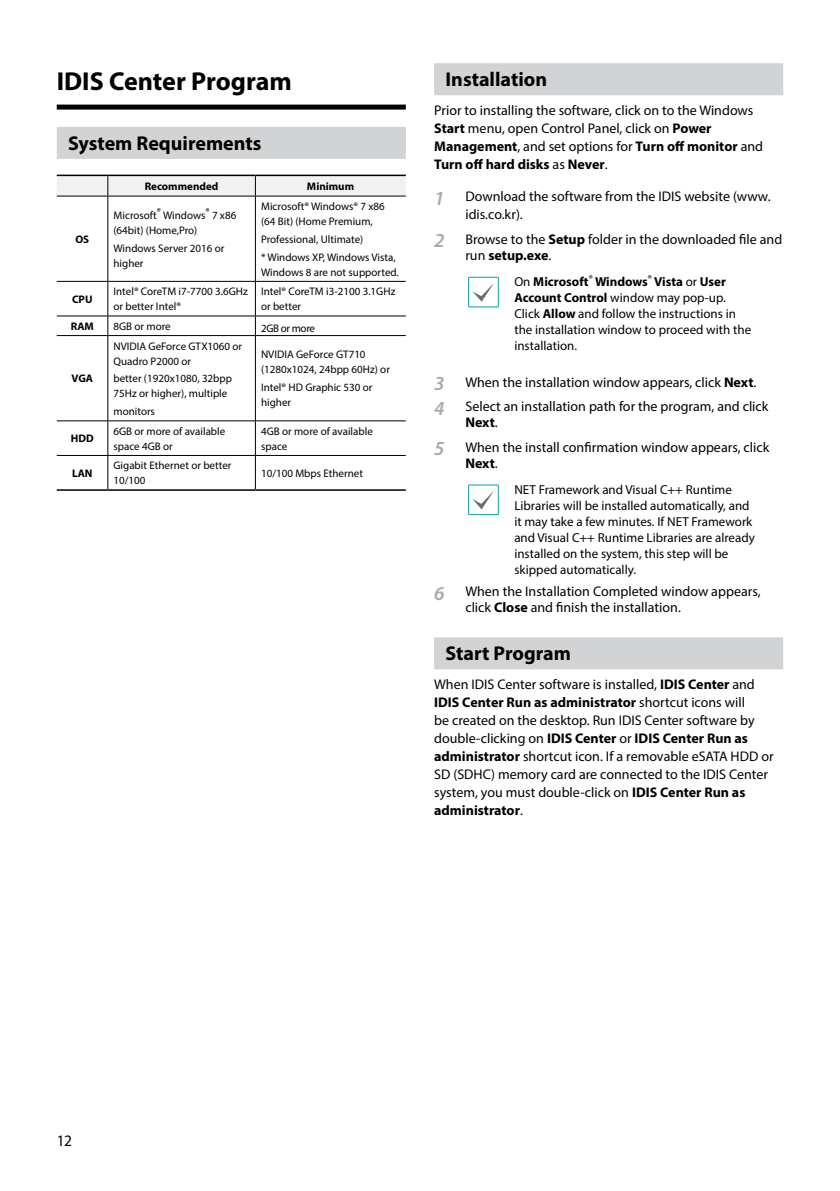
<style>
.page{position:relative;width:840px;height:1191px;background:#fff}
.page>*{position:absolute;margin:0;border:0;box-sizing:border-box;transform-origin:0 0}
.t1{font:700 26px "Myriad Pro";color:#000}
.t2{font:700 20px "Myriad Pro";color:#000}
.t3{font:16px "Myriad Pro";color:#000;scale:.96 1}
.t4{font:14px/18px "Myriad Pro";color:#000}
.t5{font:700 14px "Myriad Pro";color:#000}
.t6{font:13px/16px "Myriad Pro";color:#000}
.t7{font:11px/15px "Myriad Pro";color:#000}
.t8{font:700 11px "Myriad Pro";color:#000}
.t9{font:11px "Myriad Pro";letter-spacing:-.03em;color:#000}
.s1{font-weight:700}
.s2{font-weight:600;font-style:italic;font-size:20px;color:#a7a9ac}
.s3{font-weight:400}
</style>
<div class="page">
<div style="left:57px;top:105px;width:348px;height:5px;background:#000"></div>
<div style="left:57px;top:127px;width:348px;height:32px;background:#d1d3d4"></div>
<svg style="left:57px;top:176px;width:348px;height:20px"></svg>
<hr style="left:57px;top:196px;width:51px;height:1px;background:#000">
<hr style="left:108px;top:196px;width:147px;height:1px;background:#000">
<hr style="left:107px;top:196px;width:1px;height:85px;background:#000">
<hr style="left:255px;top:196px;width:150px;height:1px;background:#000">
<hr style="left:255px;top:196px;width:1px;height:85px;background:#000">
<hr style="left:57px;top:281px;width:51px;height:1px;background:#000">
<hr style="left:108px;top:281px;width:147px;height:1px;background:#000">
<hr style="left:107px;top:282px;width:1px;height:34px;background:#000">
<hr style="left:255px;top:281px;width:150px;height:1px;background:#000">
<hr style="left:255px;top:282px;width:1px;height:34px;background:#000">
<hr style="left:57px;top:316px;width:51px;height:1px;background:#000">
<hr style="left:108px;top:316px;width:147px;height:1px;background:#000">
<svg style="left:107px;top:316px;width:1px;height:19px"></svg>
<hr style="left:255px;top:316px;width:150px;height:1px;background:#000">
<svg style="left:255px;top:316px;width:1px;height:19px"></svg>
<hr style="left:57px;top:335px;width:51px;height:1px;background:#000">
<hr style="left:108px;top:335px;width:147px;height:1px;background:#000">
<hr style="left:107px;top:336px;width:1px;height:84px;background:#000">
<hr style="left:255px;top:335px;width:150px;height:1px;background:#000">
<hr style="left:255px;top:336px;width:1px;height:84px;background:#000">
<hr style="left:57px;top:420px;width:51px;height:1px;background:#000">
<hr style="left:108px;top:420px;width:147px;height:1px;background:#000">
<hr style="left:107px;top:421px;width:1px;height:34px;background:#000">
<hr style="left:255px;top:420px;width:150px;height:1px;background:#000">
<hr style="left:255px;top:421px;width:1px;height:34px;background:#000">
<hr style="left:57px;top:455px;width:51px;height:1px;background:#000">
<hr style="left:108px;top:455px;width:147px;height:1px;background:#000">
<hr style="left:107px;top:456px;width:1px;height:33px;background:#000">
<hr style="left:255px;top:455px;width:150px;height:1px;background:#000">
<hr style="left:255px;top:456px;width:1px;height:33px;background:#000">
<hr style="left:57px;top:175px;width:51px;height:1px;background:#000">
<hr style="left:108px;top:175px;width:147px;height:1px;background:#000">
<hr style="left:255px;top:175px;width:150px;height:1px;background:#000">
<hr style="left:57px;top:489px;width:51px;height:2px;background:#000">
<hr style="left:108px;top:489px;width:147px;height:2px;background:#000">
<hr style="left:255px;top:489px;width:150px;height:2px;background:#000">
<div style="left:434px;top:63px;width:348px;height:32px;background:#d1d3d4"></div>
<div style="left:434px;top:637px;width:348px;height:32px;background:#d1d3d4"></div>
<div style="left:468px;top:277px;width:30px;height:30px;border:1px solid #00a0af"></div>
<svg style="left:473px;top:284px;width:20px;height:18px"></svg>
<div style="left:468px;top:484px;width:30px;height:31px;border:1px solid #00a0af"></div>
<svg style="left:473px;top:492px;width:20px;height:17px"></svg>
<h1 class="t1" style="left:57px;top:65px;width:236px">IDIS Center Program</h1>
<h2 class="t2" style="left:68px;top:130px;width:195px">System Requirements</h2>
<p class="t8" style="left:145px;top:179px;width:75px">Recommended</p>
<p class="t8" style="left:307px;top:179px;width:49px">Minimum</p>
<p class="t8" style="left:75px;top:232px;width:15px">OS</p>
<p class="t7" style="left:113px;top:207px;width:124px">Microsoft<sup>®</sup> Windows<sup>®</sup> 7 x86 (64bit) (Home,Pro)</p>
<p class="t7" style="left:113px;top:240px;width:112px">Windows Server 2016 or higher</p>
<p class="t7" style="left:261px;top:199px;width:125px">Microsoft® Windows® 7 x86 (64 Bit) (Home Premium,</p>
<p class="t7" style="left:261px;top:230px;width:136px;line-height:17.8px">Professional, Ultimate)<br>* Windows XP, Windows Vista,</p>
<p class="t7" style="left:261px;top:264px;width:139px">Windows 8 are not supported.</p>
<p class="t8" style="left:72px;top:292px;width:22px">CPU</p>
<p class="t7" style="left:113px;top:284px;width:136px">Intel® CoreTM i7-7700 3.6GHz or better Intel®</p>
<p class="t7" style="left:261px;top:284px;width:136px">Intel® CoreTM i3-2100 3.1GHz or better</p>
<p class="t8" style="left:71px;top:319px;width:25px">RAM</p>
<p class="t7" style="left:113px;top:318px;width:59px">8GB or more</p>
<p class="t9" style="left:261px;top:321px;width:55px">2GB or more</p>
<p class="t8" style="left:71px;top:371px;width:23px">VGA</p>
<p class="t7" style="left:113px;top:338px;width:130px">NVIDIA GeForce GTX1060 or<br>Quadro P2000 or</p>
<p class="t7" style="left:113px;top:371px;width:120px">better (1920x1080, 32bpp<br>75Hz or higher), multiple</p>
<p class="t7" style="left:113px;top:404px;width:43px">monitors</p>
<p class="t7" style="left:261px;top:347px;width:130px">NVIDIA GeForce GT710 (1280x1024, 24bpp 60Hz) or</p>
<p class="t7" style="left:261px;top:380px;width:113px">Intel® HD Graphic 530 or higher</p>
<p class="t8" style="left:71px;top:431px;width:24px">HDD</p>
<p class="t7" style="left:113px;top:423px;width:113px">6GB or more of available space 4GB or</p>
<p class="t7" style="left:261px;top:423px;width:113px">4GB or more of available space</p>
<p class="t8" style="left:72px;top:466px;width:22px">LAN</p>
<p class="t7" style="left:113px;top:458px;width:119px">Gigabit Ethernet or better<br>10/100</p>
<p class="t7" style="left:261px;top:465px;width:103px">10/100 Mbps Ethernet</p>
<h2 class="t2" style="left:445px;top:66px;width:103px">Installation</h2>
<p class="t4" style="left:434px;top:101px;width:330px">Prior to installing the software, click on to the Windows <span class="s1">Start</span> menu, open Control Panel, click on <span class="s1">Power Management</span>, and set options for <span class="s1">Turn off monitor</span> and <span class="s1">Turn off hard disks</span> as <span class="s1">Never</span>.</p>
<p class="t4" style="left:465px;top:187px;width:306px;text-indent:-31px"><span class="s2">1</span> Download the software from the IDIS website (www. idis.co.kr).</p>
<p class="t4" style="left:465px;top:231px;width:318px;line-height:16px;text-indent:-31px"><span class="s2">2</span> Browse to the <span class="s1">Setup</span> folder in the downloaded file and run <span class="s1">setup.exe</span>.</p>
<p class="t6" style="left:514px;top:274px;width:238px">On <span class="s1">Microsoft</span><sup>®</sup> <span class="s1">Windows</span><sup>®</sup> <span class="s1">Vista</span> or <span class="s1">User Account Control</span> window may pop-up.<br>Click <span class="s1">Allow</span> and follow the instructions in the installation window to proceed with the installation.</p>
<p class="t4" style="left:434px;top:369px;width:335px;line-height:24.6px"><span class="s2">3</span> When the installation window appears, click <span class="s1">Next</span>.<br><span class="s2">4</span> Select an installation path for the program, and click</p>
<p class="t4" style="left:434px;top:410px;width:336px;line-height:24.6px;text-indent:31px"><span class="s1">Next</span>.<br><span class="s2">5</span> When the install confirmation window appears, click</p>
<p class="t5" style="left:465px;top:454px;width:34px">Next<span class="s3">.</span></p>
<p class="t6" style="left:514px;top:481px;width:242px">NET Framework and Visual C++ Runtime Libraries will be installed automatically, and it may take a few minutes. If NET Framework and Visual C++ Runtime Libraries are already installed on the system, this step will be skipped automatically.</p>
<p class="t4" style="left:465px;top:583px;width:296px;line-height:16px;text-indent:-31px"><span class="s2">6</span> When the Installation Completed window appears, click <span class="s1">Close</span> and finish the installation.</p>
<h2 class="t2" style="left:445px;top:640px;width:127px">Start Program</h2>
<p class="t4" style="left:434px;top:675px;width:341px">When IDIS Center software is installed, <span class="s1">IDIS Center</span> and <span class="s1">IDIS Center Run as administrator</span> shortcut icons will<br>be created on the desktop. Run IDIS Center software by double-clicking on <span class="s1">IDIS Center</span> or <span class="s1">IDIS Center Run as administrator</span> shortcut icon. If a removable eSATA HDD or SD (SDHC) memory card are connected to the IDIS Center system, you must double-click on <span class="s1">IDIS Center Run as administrator</span>.</p>
<p class="t3" style="left:57px;top:1131px;width:17px">12</p>
</div>
